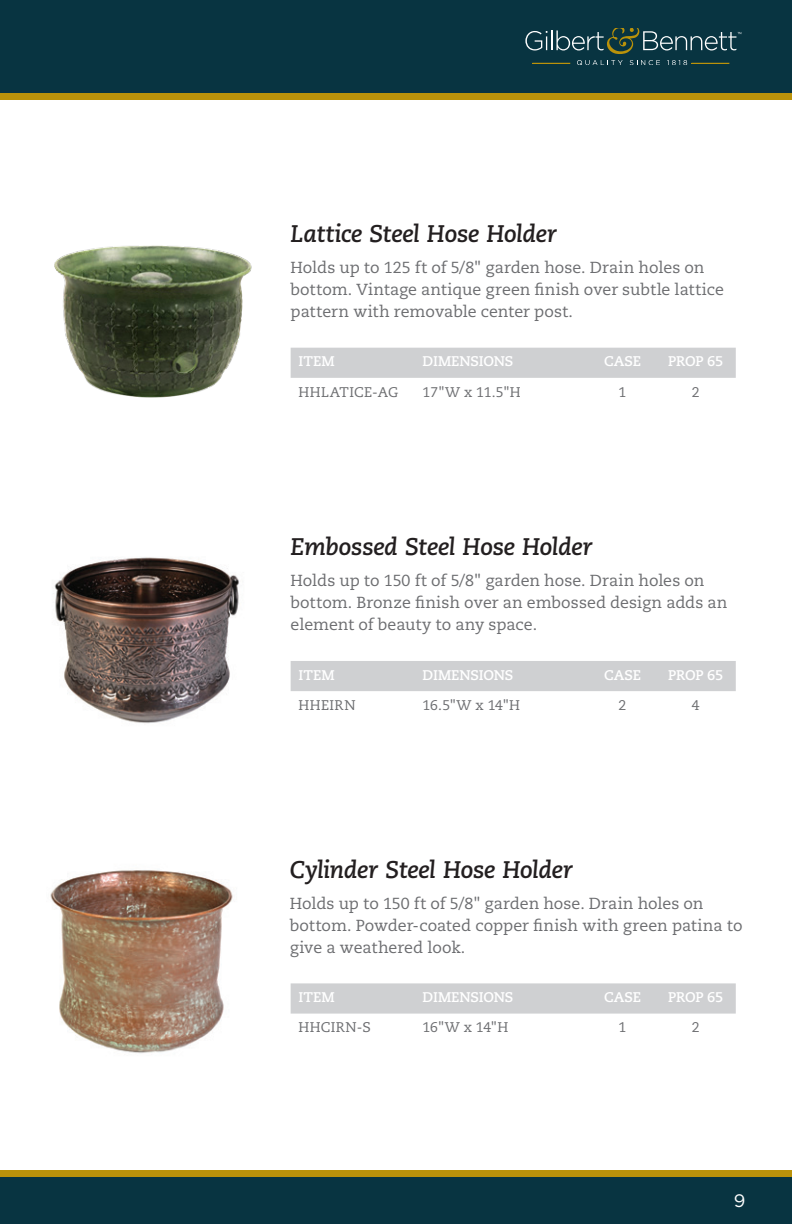
<style>
.page{position:relative;width:792px;height:1224px;background:#fff}
.page>*{position:absolute;margin:0;border:0;box-sizing:border-box;transform-origin:0 0}
.t1{font:italic 700 24px "Caecilia LT Std";letter-spacing:-.015em;color:#231f20}
.t2{font:18px "Gotham";color:#fff}
.t3{font:16px/22px "Caecilia LT Std";color:#6c6d70}
.t4{font:700 14px "Caecilia LT Std";letter-spacing:-.01em;color:#fff}
.t5{font:14px "Caecilia LT Std";letter-spacing:.025em;color:#6c6d70}
</style>
<div class="page">
<div style="left:0;top:0;width:792px;height:95px;background:#083441"></div>
<div style="left:0;top:1177px;width:792px;height:47px;background:#083441"></div>
<svg style="left:525px;top:31px;width:22px;height:19px"></svg>
<hr style="left:551px;top:30px;width:2px;height:20px;background:#fff">
<hr style="left:532px;top:63px;width:38px;height:1px;background:#ba920a">
<hr style="left:692px;top:63px;width:37px;height:1px;background:#ba920a">
<svg style="left:577px;top:60px;width:46px;height:4px"></svg>
<svg style="left:630px;top:60px;width:30px;height:4px"></svg>
<svg style="left:667px;top:60px;width:20px;height:4px"></svg>
<svg style="left:556px;top:28px;width:185px;height:26px"></svg>
<div style="left:0;top:1171px;width:792px;height:6px;background:#ba920a"></div>
<div style="left:0;top:93px;width:792px;height:7px;background:#ba920a"></div>
<img style="left:54px;top:245px;width:198px;height:153px">
<img style="left:53px;top:557px;width:186px;height:167px">
<img style="left:50px;top:870px;width:183px;height:184px">
<div style="left:291px;top:348px;width:445px;height:30px;background:#cfd0d2"></div>
<div style="left:291px;top:661px;width:445px;height:30px;background:#cfd0d2"></div>
<div style="left:291px;top:983px;width:445px;height:31px;background:#cfd0d2"></div>
<h1 class="t1" style="left:291px;top:220px;width:268px">Lattice Steel Hose Holder</h1>
<p class="t3" style="left:291px;top:257px;width:435px">Holds up to 125 ft of 5/8" garden hose. Drain holes on bottom. Vintage antique green finish over subtle lattice pattern with removable center post.</p>
<p class="t4" style="left:299px;top:353px;width:38px">ITEM</p>
<p class="t4" style="left:423px;top:353px;width:92px">DIMENSIONS</p>
<p class="t4" style="left:604px;top:353px;width:38px">CASE</p>
<p class="t4" style="left:668px;top:353px;width:57px">PROP 65</p>
<p class="t5" style="left:299px;top:384px;width:101px">HHLATICE-AG</p>
<p class="t5" style="left:423px;top:384px;width:100px">17"W x 11.5"H</p>
<p class="t5" style="left:619px;top:384px;width:9px">1</p>
<p class="t5" style="left:692px;top:384px;width:9px">2</p>
<h1 class="t1" style="left:291px;top:533px;width:304px">Embossed Steel Hose Holder</h1>
<p class="t3" style="left:291px;top:570px;width:438px">Holds up to 150 ft of 5/8" garden hose. Drain holes on bottom. Bronze finish over an embossed design adds an element of beauty to any space.</p>
<p class="t4" style="left:299px;top:667px;width:38px">ITEM</p>
<p class="t4" style="left:423px;top:667px;width:92px">DIMENSIONS</p>
<p class="t4" style="left:604px;top:667px;width:38px">CASE</p>
<p class="t4" style="left:668px;top:667px;width:57px">PROP 65</p>
<p class="t5" style="left:299px;top:697px;width:58px">HHEIRN</p>
<p class="t5" style="left:423px;top:697px;width:99px">16.5"W x 14"H</p>
<p class="t5" style="left:619px;top:697px;width:9px">2</p>
<p class="t5" style="left:692px;top:697px;width:9px">4</p>
<h1 class="t1" style="left:290px;top:855px;width:285px">Cylinder Steel Hose Holder</h1>
<p class="t3" style="left:290px;top:893px;width:454px">Holds up to 150 ft of 5/8" garden hose. Drain holes on bottom. Powder-coated copper finish with green patina to give a weathered look.</p>
<p class="t4" style="left:299px;top:989px;width:38px">ITEM</p>
<p class="t4" style="left:423px;top:989px;width:92px">DIMENSIONS</p>
<p class="t4" style="left:604px;top:989px;width:38px">CASE</p>
<p class="t4" style="left:668px;top:989px;width:57px">PROP 65</p>
<p class="t5" style="left:299px;top:1019px;width:74px">HHCIRN-S</p>
<p class="t5" style="left:423px;top:1019px;width:87px">16"W x 14"H</p>
<p class="t5" style="left:619px;top:1019px;width:9px">1</p>
<p class="t5" style="left:692px;top:1019px;width:9px">2</p>
<p class="t2" style="left:734px;top:1190px;width:13px">9</p>
</div>
